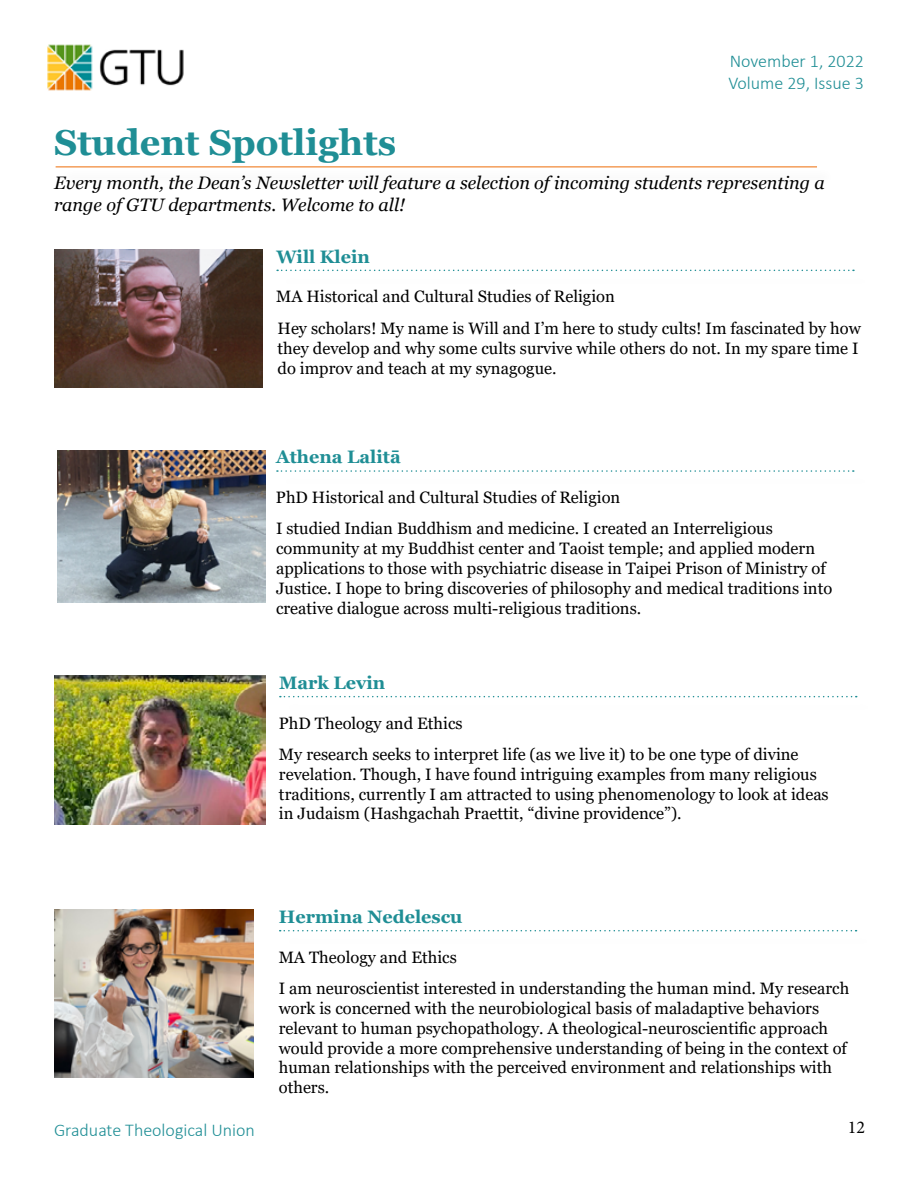
<style>
.page{position:relative;width:918px;height:1188px;background:#fff}
.page>*{position:absolute;margin:0;border:0;box-sizing:border-box;transform-origin:0 0}
.t1{font:700 36px "Georgia";color:#1f8e95}
.t2{font:italic 18px/21.6px "Georgia";color:#000}
.t3{font:300 18px/21.6px "Calibri";color:#1f8e95}
.t4{font:700 18px "Georgia";color:#1f8e95}
.t5{font:18px "Minion Pro";color:#000}
.t6{font:16.5px/19.8px "Georgia";color:#000}
</style>
<div class="page">
<svg style="left:277px;top:270px;width:577px;height:1px"></svg>
<img style="left:54px;top:250px;width:209px;height:138px">
<svg style="left:277px;top:470px;width:577px;height:2px"></svg>
<img style="left:57px;top:451px;width:208px;height:151px">
<svg style="left:280px;top:696px;width:577px;height:1px"></svg>
<img style="left:54px;top:675px;width:212px;height:149px">
<svg style="left:280px;top:930px;width:577px;height:1px"></svg>
<img style="left:54px;top:909px;width:200px;height:169px">
<hr style="left:56px;top:166px;width:761px;height:1px;background:#f07d22">
<img style="left:47px;top:44px;width:137px;height:47px">
<p class="t3" style="left:728px;top:51px;width:137px">November 1, 2022<br>Volume 29, Issue 3</p>
<h1 class="t1" style="left:54px;top:119px;width:344px">Student Spotlights</h1>
<p class="t2" style="left:54px;top:173px;width:772px">Every month, the Dean’s Newsletter will feature a selection of incoming students representing a range of GTU departments. Welcome to all!</p>
<p class="t4" style="left:276px;top:245px;width:95px">Will Klein</p>
<p class="t6" style="left:276px;top:281px;width:586px;line-height:31.8px">MA Historical and Cultural Studies of Religion<br>Hey scholars! My name is Will and I’m here to study cults! Im fascinated by how</p>
<p class="t6" style="left:278px;top:339px;width:583px">they develop and why some cults survive while others do not. In my spare time I do improv and teach at my synagogue.</p>
<p class="t4" style="left:276px;top:446px;width:126px">Athena Lalitā</p>
<p class="t6" style="left:276px;top:482px;width:498px;line-height:31.5px">PhD Historical and Cultural Studies of Religion<br>I studied Indian Buddhism and medicine. I created an Interreligious</p>
<p class="t6" style="left:276px;top:539px;width:558px">community at my Buddhist center and Taoist temple; and applied modern applications to those with psychiatric disease in Taipei Prison of Ministry of Justice. I hope to bring discoveries of philosophy and medical traditions into creative dialogue across multi-religious traditions.</p>
<p class="t4" style="left:279px;top:671px;width:108px">Mark Levin</p>
<p class="t6" style="left:279px;top:708px;width:521px;line-height:31.5px">PhD Theology and Ethics<br>My research seeks to interpret life (as we live it) to be one type of divine</p>
<p class="t6" style="left:279px;top:765px;width:551px">revelation. Though, I have found intriguing examples from many religious traditions, currently I am attracted to using phenomenology to look at ideas in Judaism (Hashgachah Praettit, “divine providence”).</p>
<p class="t3" style="left:54px;top:1119px;width:202px">Graduate Theological Union</p>
<p class="t4" style="left:279px;top:905px;width:185px">Hermina Nedelescu</p>
<p class="t6" style="left:279px;top:942px;width:572px;line-height:31.5px">MA Theology and Ethics<br>I am neuroscientist interested in understanding the human mind. My research</p>
<p class="t6" style="left:279px;top:999px;width:570px">work is concerned with the neurobiological basis of maladaptive behaviors relevant to human psychopathology. A theological-neuroscientific approach would provide a more comprehensive understanding of being in the context of human relationships with the perceived environment and relationships with others.</p>
<p class="t5" style="left:848px;top:1115px;width:19px">12</p>
</div>
